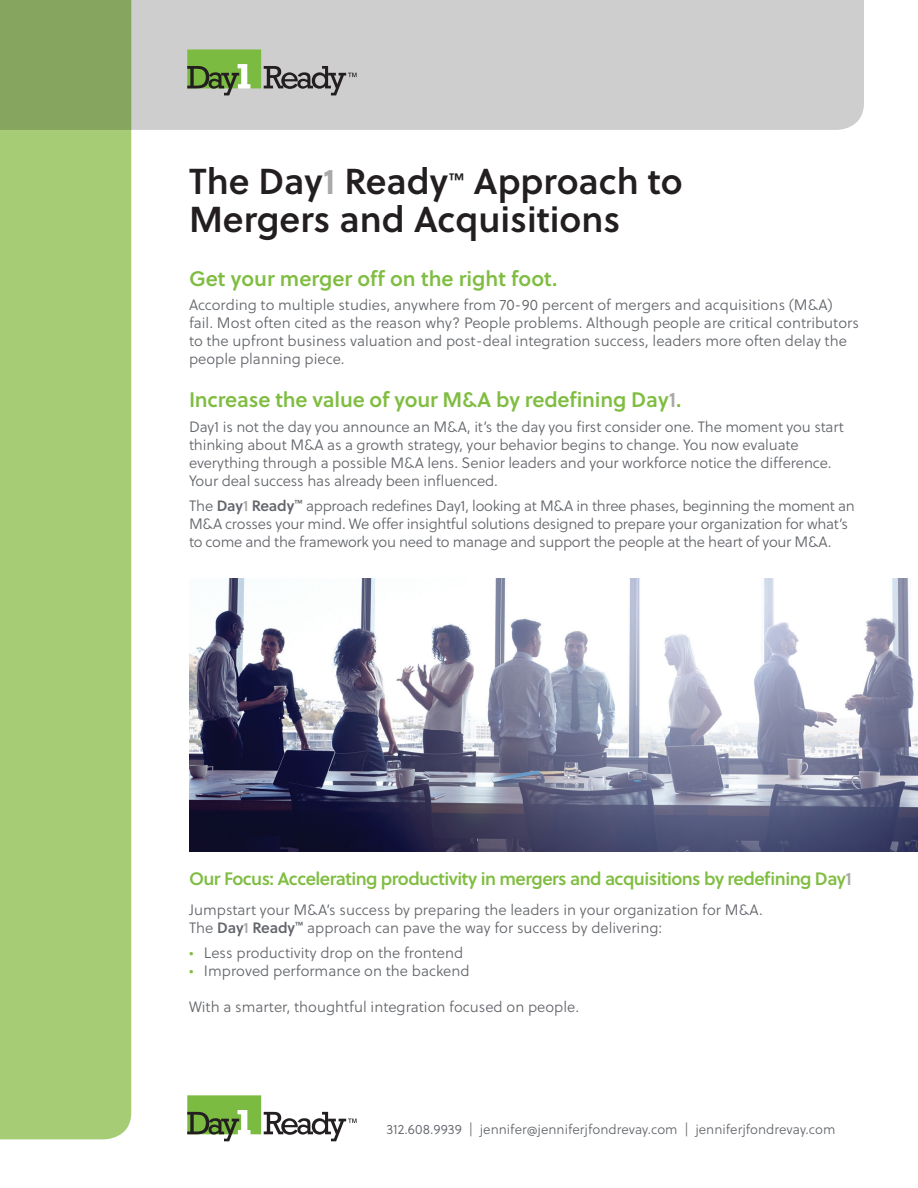
<style>
.page{position:relative;width:918px;height:1188px;background:#fff}
.page>*{position:absolute;margin:0;border:0;box-sizing:border-box;transform-origin:0 0}
.t1{font:36px/37.5px "Soleil Sb";color:#231f20}
.t2{font:21px "Soleil Sb";letter-spacing:-.01em;color:#7fbd41}
.t3{font:18px "Soleil Sb";letter-spacing:-.03em;color:#7fbd41}
.t4{font:15px/18px "Soleil Lt";color:#62656a}
.t5{font:15px/18px "Soleil Lt";letter-spacing:-.02em;color:#62656a}
.t6{font:13.5px "Soleil Lt";color:#62656a}
.s1{color:#a9a9aa}
.s2{font-family:"Soleil Sb"}
.s3{font-family:"Soleil Sb";color:#a9a9aa}
.s4{color:#7fbd41}
</style>
<div class="page">
<img style="left:189px;top:578px;width:729px;height:274px">
<div style="left:131px;top:0;width:733px;height:130px;background:#cfcece"></div>
<svg style="left:0;top:0;width:131px;height:1139px;background:#a2c872"></svg>
<svg style="left:187px;top:49px;width:170px;height:46px;background:#9bac89"></svg>
<svg style="left:187px;top:1095px;width:170px;height:46px"></svg>
<p class="t1" style="left:189px;top:161px;width:495px">The Day<span class="s1">1</span> Ready<sup>™</sup> Approach to<br>Mergers and Acquisitions</p>
<p class="t2" style="left:189px;top:262px;width:370px">Get your merger off on the right foot.</p>
<p class="t4" style="left:189px;top:296px;width:671px">According to multiple studies, anywhere from 70-90 percent of mergers and acquisitions (M&amp;A) fail. Most often cited as the reason why? People problems. Although people are critical contributors to the upfront business valuation and post-deal integration success, leaders more often delay the people planning piece.</p>
<p class="t2" style="left:189px;top:384px;width:494px">Increase the value of your M&amp;A by redefining Day<span class="s1">1</span>.</p>
<p class="t4" style="left:189px;top:418px;width:656px">Day1 is not the day you announce an M&amp;A, it’s the day you first consider one. The moment you start thinking about M&amp;A as a growth strategy, your behavior begins to change. You now evaluate everything through a possible M&amp;A lens. Senior leaders and your workforce notice the difference.<br>Your deal success has already been influenced.</p>
<p class="t5" style="left:189px;top:496px;width:667px">The <span class="s2">Day</span><span class="s3">1</span> <span class="s2">Ready</span><sup>™</sup> approach redefines Day1, looking at M&amp;A in three phases, beginning the moment an<br>M&amp;A crosses your mind. We offer insightful solutions designed to prepare your organization for what’s to come and the framework you need to manage and support the people at the heart of your M&amp;A.</p>
<p class="t3" style="left:189px;top:865px;width:664px">Our Focus: Accelerating productivity in mergers and acquisitions by redefining Day<span class="s1">1</span></p>
<p class="t4" style="left:189px;top:901px;width:575px">Jumpstart your M&amp;A’s success by preparing the leaders in your organization for M&amp;A.<br>The <span class="s2">Day</span><span class="s3">1</span> <span class="s2">Ready</span><sup>™</sup> approach can pave the way for success by delivering:</p>
<p class="t4" style="left:189px;top:944px;width:276px"><span class="s4">•</span> Less productivity drop on the frontend</p>
<p class="t4" style="left:189px;top:962px;width:282px"><span class="s4">•</span> Improved performance on the backend</p>
<p class="t4" style="left:189px;top:998px;width:392px">With a smarter, thoughtful integration focused on people.</p>
<p class="t6" style="left:386px;top:1120px;width:451px">312.608.9939 | jennifer@jenniferjfondrevay.com | jenniferjfondrevay.com</p>
</div>
